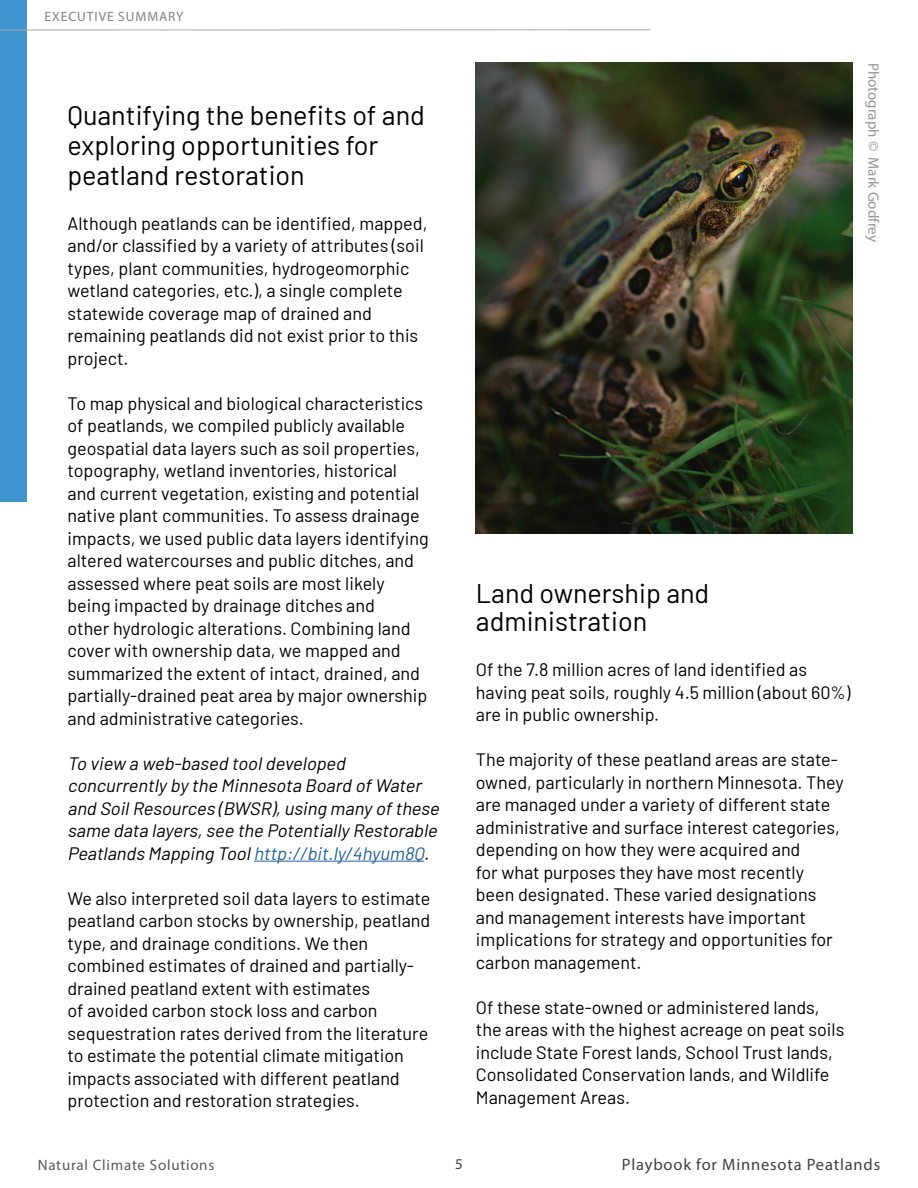
<style>
.page{position:relative;width:918px;height:1188px;background:#fff}
.page>*{position:absolute;margin:0;border:0;box-sizing:border-box;transform-origin:0 0}
.t1{font:27px/30px "Barlow";color:#000}
.t2{font:18px/22.5px "Barlow";color:#000}
.t3{font:italic 18px/22.5px "Barlow";color:#000}
.t4{font:16.5px "Myriad Pro";letter-spacing:.05em;color:#414042}
.t5{font:15px "Myriad Pro";letter-spacing:.05em;color:#58595b}
.t6{font:15px "Myriad Pro";color:#939598}
.t7{font:15px "Myriad Pro";color:#414042}
.t8{font:13.5px "Myriad Pro";letter-spacing:.07em;color:#808285}
.s1{color:#215e9e}
</style>
<div class="page">
<div style="left:0;top:0;width:27px;height:501px;background:#4095d1"></div>
<hr style="left:254px;top:861px;width:170px;height:1px;background:#215e9e">
<hr style="left:0;top:29px;width:650px;height:1px;background:#a7a9ac">
<img style="left:476px;top:63px;width:376px;height:471px">
<p class="t8" style="left:45px;top:8px;width:141px">EXECUTIVE SUMMARY</p>
<h1 class="t1" style="left:68px;top:98px;width:359px">Quantifying the benefits of and exploring opportunities for peatland restoration</h1>
<p class="t2" style="left:68px;top:211px;width:361px">Although peatlands can be identified, mapped, and/or classified by a variety of attributes (soil types, plant communities, hydrogeomorphic wetland categories, etc.), a single complete statewide coverage map of drained and remaining peatlands did not exist prior to this project.</p>
<p class="t2" style="left:68px;top:391px;width:363px">To map physical and biological characteristics of peatlands, we compiled publicly available geospatial data layers such as soil properties, topography, wetland inventories, historical and current vegetation, existing and potential native plant communities. To assess drainage impacts, we used public data layers identifying altered watercourses and public ditches, and assessed where peat soils are most likely being impacted by drainage ditches and<br>other hydrologic alterations. Combining land cover with ownership data, we mapped and summarized the extent of intact, drained, and partially-drained peat area by major ownership and administrative categories.</p>
<p class="t3" style="left:67px;top:751px;width:377px">To view a web-based tooldeveloped concurrently by the Minnesota Board ofWater and SoilResources (BWSR),using many ofthese same data layers,see the Potentially Restorable Peatlands Mapping Tool<span class="s1">http://bit.ly/4hyum8Q</span>.</p>
<p class="t2" style="left:68px;top:886px;width:364px">We also interpreted soil data layers to estimate peatland carbon stocks by ownership, peatland type, and drainage conditions. We then combined estimates of drained and partially&shy;drained peatland extent with estimates<br>of avoided carbon stock loss and carbon sequestration rates derived from the literature to estimate the potential climate mitigation impacts associated with different peatland protection and restoration strategies.</p>
<p class="t6" style="left:883px;top:63px;width:181px;rotate:90deg">Photograph © Mark Godfrey</p>
<h1 class="t1" style="left:476px;top:576px;width:235px;line-height:28.5px">Land ownership and administration</h1>
<p class="t2" style="left:476px;top:657px;width:376px">Of the 7.8 million acres of land identified as having peat soils, roughly 4.5 million (about 60%) are in public ownership.</p>
<p class="t2" style="left:476px;top:747px;width:369px">The majority of these peatland areas are state&shy;owned, particularly in northern Minnesota. They are managed under a variety of different state administrative and surface interest categories, depending on how they were acquired and<br>for what purposes they have most recently been designated. These varied designations and management interests have important implications for strategy and opportunities for carbon management.</p>
<p class="t2" style="left:476px;top:994px;width:370px">Of these state-owned or administered lands, the areas with the highest acreage on peat soils include State Forest lands, School Trust lands, Consolidated Conservation lands, and Wildlife Management Areas.</p>
<p class="t5" style="left:38px;top:1156px;width:178px">Natural Climate Solutions</p>
<p class="t7" style="left:455px;top:1155px;width:9px">5</p>
<p class="t4" style="left:622px;top:1155px;width:260px">Playbook for Minnesota Peatlands</p>
</div>
